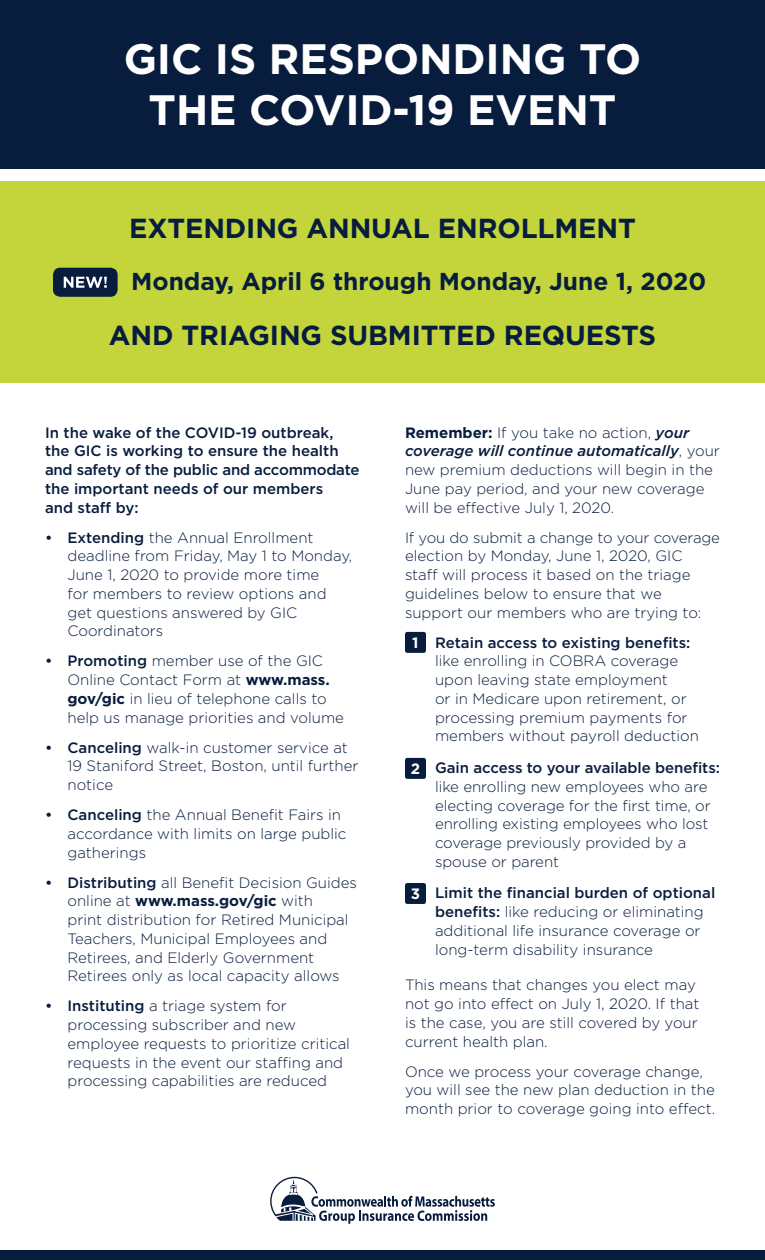
<style>
.page{position:relative;width:765px;height:1260px;background:#fff}
.page>*{position:absolute;margin:0;border:0;box-sizing:border-box;transform-origin:0 0}
.t1{font:700 42.5px/51px "Gotham";letter-spacing:-.005em;color:#fff;text-align:center}
.t2{font:700 27.5px "Gotham";letter-spacing:-.005em;color:#081d3e}
.t3{font:700 24.5px "Gotham";color:#081d3e}
.t4{font:300 15px/18.8px "Gotham";color:#081d3e}
.t5{font:500 15px/18.8px "Gotham";color:#081d3e}
.t6{font:700 15px "Gotham";color:#fff}
.s1{font-weight:500}
.s2{font-weight:700}
.s3{font-weight:500;font-style:italic}
</style>
<div class="page">
<div style="left:0;top:0;width:765px;height:169px;background:#081d3e"></div>
<div style="left:0;top:1251px;width:765px;height:9px;background:#081d3e"></div>
<div style="left:0;top:181px;width:765px;height:201px;background:#c4d53c"></div>
<div style="left:53px;top:268px;width:65px;height:29px;background:#081d3e;border-radius:7px"></div>
<svg style="left:64px;top:277px;width:43px;height:11px"></svg>
<svg style="left:270px;top:1176px;width:225px;height:48px"></svg>
<div style="left:405px;top:758px;width:21px;height:21px;background:#081d3e;border-radius:2px"></div>
<div style="left:405px;top:883px;width:21px;height:21px;background:#081d3e;border-radius:2px"></div>
<div style="left:405px;top:632px;width:21px;height:21px;background:#081d3e;border-radius:2px"></div>
<p class="t1" style="left:124px;top:34px;width:519px">GIC IS RESPONDING TO<br>THE COVID-19 EVENT</p>
<p class="t2" style="left:129px;top:210px;width:508px">EXTENDING ANNUAL ENROLLMENT</p>
<p class="t3" style="left:131px;top:265px;width:577px">Monday, April 6 through Monday, June 1, 2020</p>
<p class="t2" style="left:109px;top:317px;width:549px">AND TRIAGING SUBMITTED REQUESTS</p>
<p class="t5" style="left:45px;top:423px;width:316px">In the wake of the COVID-19 outbreak, the GIC is working to ensure the health and safety of the public and accommodate the important needs of our members<br>and staff by:</p>
<p class="t4" style="left:68px;top:528px;width:286px;text-indent:-22px"><span class="s1">• Extending</span> the Annual Enrollment deadline from Friday, May 1 to Monday,<br>June 1, 2020 to provide more time<br>for members to review options and get questions answered by GIC<br>Coordinators</p>
<p class="t4" style="left:68px;top:651px;width:278px;text-indent:-22px"><span class="s1">• Promoting</span> member use of the GIC Online Contact Form at <span class="s2">www.mass. gov/gic</span> in lieu of telephone calls to help us manage priorities and volume</p>
<p class="t4" style="left:68px;top:738px;width:292px;text-indent:-22px"><span class="s1">• Canceling</span> walk-in customer service at<br>19 Staniford Street, Boston, until further notice</p>
<p class="t4" style="left:68px;top:805px;width:281px;text-indent:-22px"><span class="s1">• Canceling</span> the Annual Benefit Fairs in accordance with limits on large public gatherings</p>
<p class="t4" style="left:68px;top:873px;width:291px;text-indent:-22px"><span class="s1">• Distributing</span> all Benefit Decision Guides online at <span class="s2">www.mass.gov/gic</span> with<br>print distribution for Retired Municipal Teachers, Municipal Employees and Retirees, and Elderly Government Retirees only as local capacity allows</p>
<p class="t4" style="left:68px;top:996px;width:284px;text-indent:-22px"><span class="s1">• Instituting</span> a triage system for processing subscriber and new employee requests to prioritize critical requests in the event our staffing and processing capabilities are reduced</p>
<p class="t4" style="left:405px;top:423px;width:316px"><span class="s2">Remember:</span> If you take no action, <span class="s3">your coverage will continue automatically</span>, your new premium deductions will begin in the June pay period, and your new coverage will be effective July 1, 2020.</p>
<p class="t4" style="left:405px;top:528px;width:317px">If you do submit a change to your coverage election by Monday, June 1, 2020, GIC<br>staff will process it based on the triage guidelines below to ensure that we support our members who are trying to:</p>
<p class="t4" style="left:435px;top:633px;width:266px"><span class="s1">Retain access to existing benefits: </span>like enrolling in COBRA coverage upon leaving state employment<br>or in Medicare upon retirement, or processing premium payments for members without payroll deduction</p>
<p class="t4" style="left:435px;top:758px;width:287px"><span class="s1">Gain access to your available benefits: </span>like enrolling new employees who are electing coverage for the first time, or enrolling existing employees who lost coverage previously provided by a spouse or parent</p>
<p class="t4" style="left:435px;top:883px;width:282px"><span class="s1">Limit the financial burden of optional benefits:</span> like reducing or eliminating additional life insurance coverage or long-term disability insurance</p>
<p class="t4" style="left:405px;top:975px;width:296px">This means that changes you elect may not go into effect on July 1, 2020. If that is the case, you are still covered by your current health plan.</p>
<p class="t4" style="left:405px;top:1061px;width:312px">Once we process your coverage change, you will see the new plan deduction in the month prior to coverage going into effect.</p>
<p class="t6" style="left:412px;top:632px;width:8px">1</p>
<p class="t6" style="left:411px;top:758px;width:11px">2</p>
<p class="t6" style="left:411px;top:883px;width:11px">3</p>
</div>
